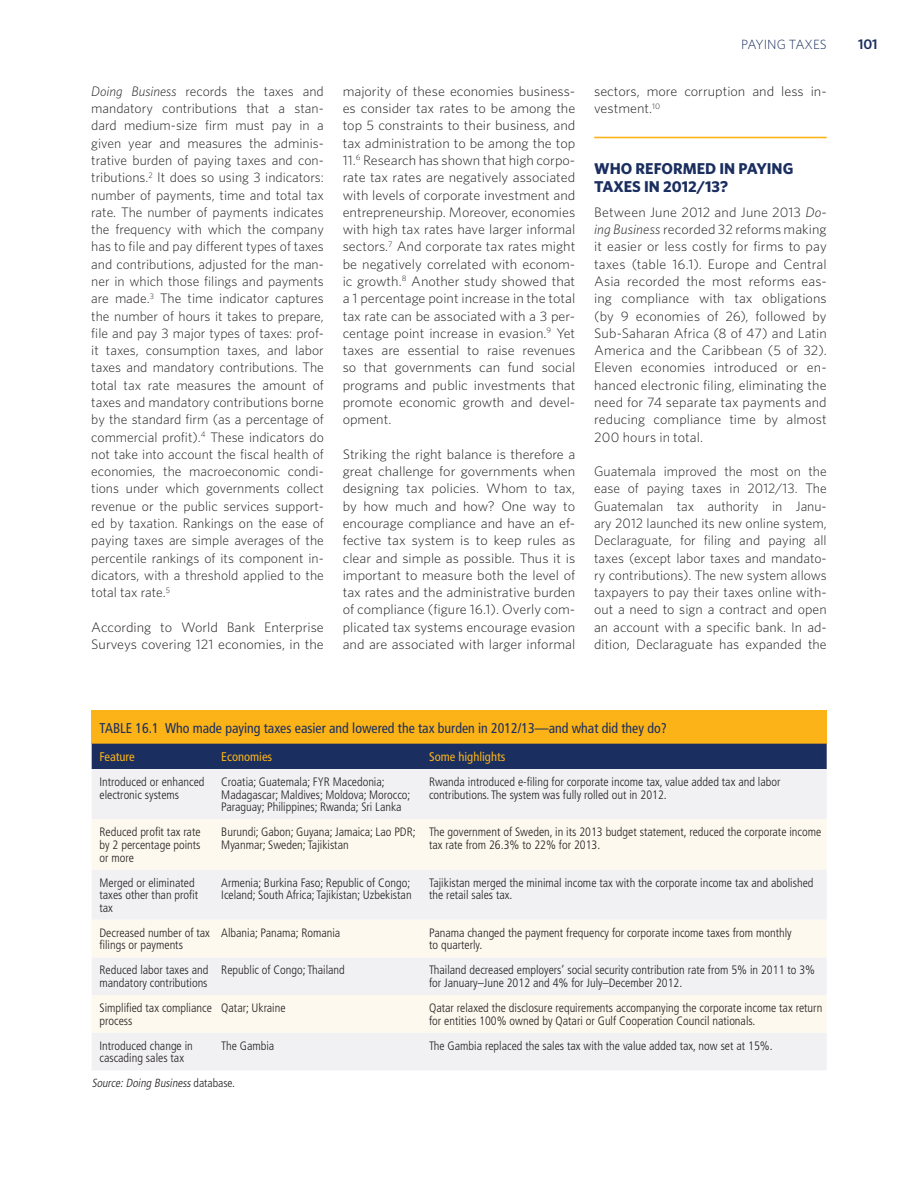
<style>
.page{position:relative;width:918px;height:1188px;background:#fff}
.page>*{position:absolute;margin:0;border:0;box-sizing:border-box;transform-origin:0 0}
.t1{font:700 15.75px/17.2px "Whitney";color:#1a2e5f}
.t2{font:condensed 14.1px "Frutiger";color:#1a2e5f}
.t3{font:600 14.1px "Whitney";color:#1a2e5f}
.t4{font:300 13.8px/17.2px "Whitney";color:#231f20;text-align:justify}
.t5{font:300 13.8px/17.2px "Whitney";color:#231f20;scale:1.04 1}
.t6{font:300 13.35px "Whitney";color:#1a2e5f}
.t7{font:condensed 12.6px "Frutiger";color:#fbb317}
.t8{font:300 condensed 12.15px/12.6px "Frutiger";color:#231f20}
.t9{font:italic 300 condensed 11.85px "Frutiger";color:#231f20}
.s1{font-style:italic}
.s2{font-style:normal}
</style>
<div class="page">
<hr style="left:594px;top:137px;width:233px;height:1px;background:#fbb317">
<div style="left:92px;top:710px;width:735px;height:34px;background:#fbb317"></div>
<div style="left:92px;top:744px;width:735px;height:25px;background:#1a2e5f"></div>
<div style="left:92px;top:769px;width:735px;height:301px;background:#f1f1f4"></div>
<svg style="left:92px;top:819px;width:735px;height:214px;fill:#fef9ee"></svg>
<p class="t4" style="left:91px;top:83px;width:234px"><span class="s1">Doing Business</span> records the taxes and mandatory contributions that a stan&shy;dard medium-size firm must pay in a given year and measures the adminis&shy;trative burden of paying taxes and con&shy;tributions.<sup>2</sup> It does so using 3 indicators: number of payments, time and total tax rate. The number of payments indicates the frequency with which the company has to file and pay different types of taxes and contributions, adjusted for the man&shy;ner in which those filings and payments are made.<sup>3</sup> The time indicator captures the number of hours it takes to prepare, file and pay 3 major types of taxes: prof&shy;it taxes, consumption taxes, and labor taxes and mandatory contributions. The total tax rate measures the amount of taxes and mandatory contributions borne by the standard firm (as a percentage of commercial profit).<sup>4</sup> These indicators do not take into account the fiscal health of economies, the macroeconomic condi&shy;tions under which governments collect revenue or the public services support&shy;ed by taxation. Rankings on the ease of paying taxes are simple averages of the percentile rankings of its component in&shy;dicators, with a threshold applied to the total tax rate.<sup>5</sup></p>
<p class="t5" style="left:91px;top:619px;width:225px">According to World Bank Enterprise<br>Surveys covering 121 economies, in the</p>
<p class="t5" style="left:343px;top:83px;width:225px;text-align:justify">majority of these economies business&shy;es consider tax rates to be among the top 5 constraints to their business, and tax administration to be among the top 11.<sup>6</sup> Research has shown that high corpo&shy;rate tax rates are negatively associated with levels of corporate investment and entrepreneurship. Moreover, economies with high tax rates have larger informal sectors.<sup>7</sup> And corporate tax rates might be negatively correlated with econom&shy;ic growth.<sup>8</sup> Another study showed that a 1 percentage point increase in the total tax rate can be associated with a 3 per&shy;centage point increase in evasion.<sup>9</sup> Yet taxes are essential to raise revenues so that governments can fund social programs and public investments that promote economic growth and devel&shy;opment.</p>
<p class="t5" style="left:343px;top:446px;width:225px;text-align:justify">Striking the right balance is therefore a great challenge for governments when designing tax policies. Whom to tax, by how much and how? One way to encourage compliance and have an ef&shy;fective tax system is to keep rules as clear and simple as possible. Thus it is important to measure both the level of tax rates and the administrative burden of compliance (figure 16.1). Overly com&shy;plicated tax systems encourage evasion and are associated with larger informal</p>
<p class="t6" style="left:741px;top:39px;width:87px">PAYING TAXES</p>
<p class="t3" style="left:858px;top:39px;width:21px">101</p>
<p class="t5" style="left:594px;top:83px;width:225px">sectors, more corruption and less in&shy;vestment.<sup>10</sup></p>
<p class="t1" style="left:594px;top:161px;width:201px">WHO REFORMED IN PAYING<br>TAXES IN 2012/13?</p>
<p class="t4" style="left:594px;top:204px;width:234px">Between June 2012 and June 2013 <span class="s1">Do&shy;ing Business</span> recorded 32 reforms making it easier or less costly for firms to pay taxes (table 16.1). Europe and Central Asia recorded the most reforms eas&shy;ing compliance with tax obligations (by 9 economies of 26), followed by Sub-Saharan Africa (8 of 47) and Latin America and the Caribbean (5 of 32).<br>Eleven economies introduced or en&shy;hanced electronic filing, eliminating the need for 74 separate tax payments and reducing compliance time by almost 200 hours in total.</p>
<p class="t4" style="left:594px;top:464px;width:234px">Guatemala improved the most on the ease of paying taxes in 2012/13. The Guatemalan tax authority in Janu&shy;ary 2012 launched its new online system, Declaraguate, for filing and paying all taxes (except labor taxes and mandato&shy;ry contributions). The new system allows taxpayers to pay their taxes online with&shy;out a need to sign a contract and open an account with a specific bank. In ad&shy;dition, Declaraguate has expanded the</p>
<p class="t2" style="left:100px;top:722px;width:569px">TABLE 16.1 Who made paying taxes easier and lowered the tax burden in 2012/13—and what did they do?</p>
<p class="t7" style="left:100px;top:752px;width:37px">Feature</p>
<p class="t7" style="left:221px;top:752px;width:52px">Economies</p>
<p class="t7" style="left:429px;top:752px;width:78px">Some highlights</p>
<p class="t8" style="left:100px;top:777px;width:107px">Introduced or enhanced electronic systems</p>
<p class="t8" style="left:221px;top:777px;width:191px">Croatia; Guatemala; FYR Macedonia;<br>Madagascar; Maldives; Moldova; Morocco;<br>Paraguay; Philippines; Rwanda; Sri Lanka</p>
<p class="t8" style="left:429px;top:777px;width:353px">Rwanda introduced e-filing for corporate income tax, value added tax and labor contributions. The system was fully rolled out in 2012.</p>
<p class="t8" style="left:100px;top:827px;width:103px;text-align:justify">Reduced profit tax rate by 2 percentage points or more</p>
<p class="t8" style="left:221px;top:827px;width:196px">Burundi; Gabon; Guyana; Jamaica; Lao PDR;<br>Myanmar; Sweden; Tajikistan</p>
<p class="t8" style="left:429px;top:827px;width:394px">The government of Sweden, in its 2013 budget statement, reduced the corporate income tax rate from 26.3% to 22% for 2013.</p>
<p class="t8" style="left:100px;top:877px;width:100px">Merged or eliminated taxes other than profit tax</p>
<p class="t8" style="left:221px;top:877px;width:192px">Armenia; Burkina Faso; Republic of Congo;<br>Iceland; South Africa; Tajikistan; Uzbekistan</p>
<p class="t8" style="left:429px;top:877px;width:386px">Tajikistan merged the minimal income tax with the corporate income tax and abolished the retail sales tax.</p>
<p class="t8" style="left:100px;top:927px;width:112px">Decreased number of tax filings or payments</p>
<p class="t8" style="left:221px;top:927px;width:121px">Albania; Panama; Romania</p>
<p class="t8" style="left:429px;top:927px;width:364px">Panama changed the payment frequency for corporate income taxes from monthly to quarterly.</p>
<p class="t8" style="left:100px;top:965px;width:110px">Reduced labor taxes and mandatory contributions</p>
<p class="t8" style="left:221px;top:965px;width:125px">Republic of Congo; Thailand</p>
<p class="t8" style="left:429px;top:965px;width:388px">Thailand decreased employers’ social security contribution rate from 5% in 2011 to 3% for January–June 2012 and 4% for July–December 2012.</p>
<p class="t8" style="left:100px;top:1003px;width:114px">Simplified tax compliance process</p>
<p class="t8" style="left:221px;top:1003px;width:66px">Qatar; Ukraine</p>
<p class="t8" style="left:429px;top:1003px;width:395px">Qatar relaxed the disclosure requirements accompanying the corporate income tax return for entities 100% owned by Qatari or Gulf Cooperation Council nationals.</p>
<p class="t8" style="left:100px;top:1040px;width:95px">Introduced change in cascading sales tax</p>
<p class="t8" style="left:221px;top:1040px;width:55px">The Gambia</p>
<p class="t8" style="left:429px;top:1040px;width:345px">The Gambia replaced the sales tax with the value added tax, now set at 15%.</p>
<p class="t9" style="left:92px;top:1078px;width:145px">Source: Doing Business <span class="s2">d a t a b a s e.</span></p>
</div>
